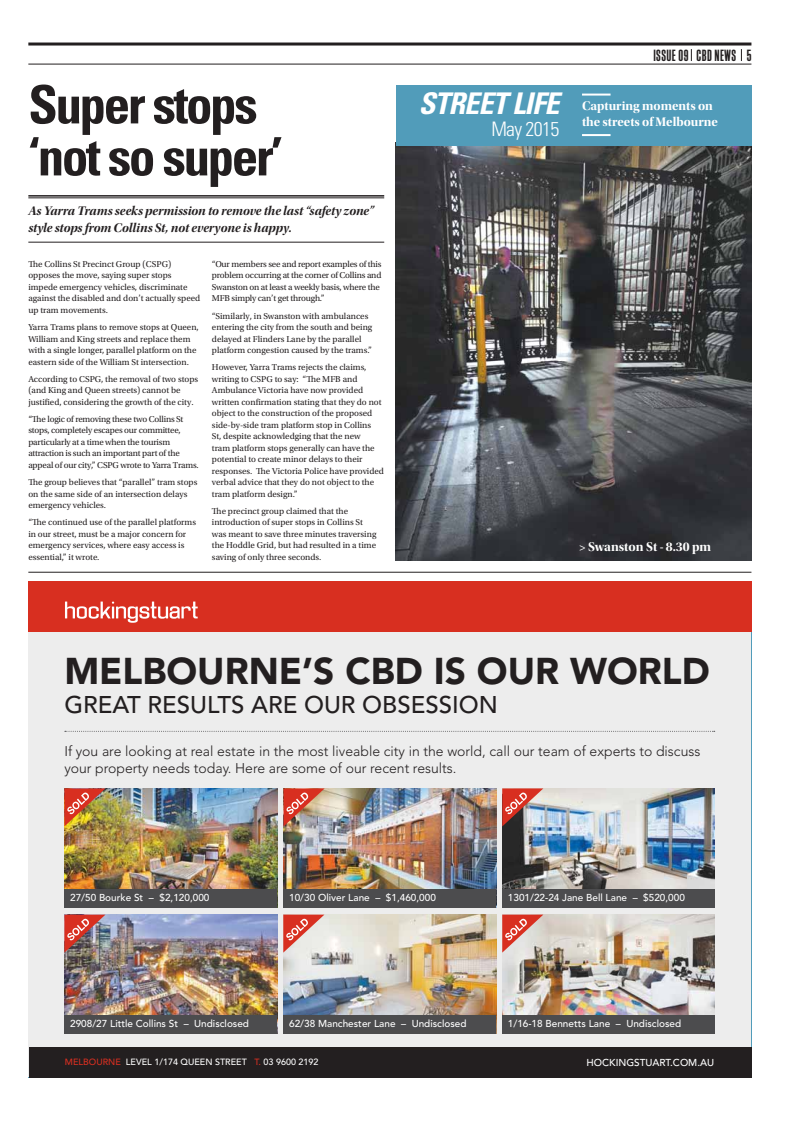
<style>
.page{position:relative;width:794px;height:1134px;background:#fff}
.page>*{position:absolute;margin:0;border:0;box-sizing:border-box;transform-origin:0 0}
.t1{font:700 condensed 53px/52px "Univers LT Std";letter-spacing:-.045em;color:#231f20}
.t2{font:900 37px "Avenir LT Std";color:#231f20}
.t3{font:italic 700 condensed 29.9px "Univers LT Std";letter-spacing:-.03em;color:#fff}
.t4{font:500 24px "Avenir LT Std";color:#231f20}
.t5{font:300 condensed 20px "Univers LT Std";letter-spacing:-.03em;color:#fff}
.t6{font:17px "Block Gothic Demi Extra Cond";letter-spacing:.025em;color:#231f20}
.t7{font:300 14px/16.8px "Avenir LT Std";color:#231f20}
.t8{font:13.3px "Utopia Std Bold Disp";color:#fff}
.t9{font:13px/17px "Utopia Std Bold Disp It";color:#231f20}
.t10{font:13px/16px "Utopia Std Bold Disp";color:#fff}
.t11{font:500 10px "Avenir LT Std";color:#fff}
.t12{font:9px/11.5px "Utopia Std";color:#231f20}
.t13{font:9px/11.5px "Utopia Std";letter-spacing:-.02em;color:#231f20}
.t14{font:500 9px "Avenir LT Std";color:#fff}
.s1{color:#d82f20}
</style>
<div class="page">
<hr style="left:28px;top:43px;width:723px;height:3px;background:#231f20">
<hr style="left:28px;top:64px;width:723px;height:1px;background:#231f20">
<svg style="left:691px;top:49px;width:1px;height:12px"></svg>
<svg style="left:741px;top:49px;width:1px;height:12px"></svg>
<div style="left:29px;top:582px;width:722px;height:495px;background:#ededed"></div>
<div style="left:28px;top:581px;width:723px;height:50px;background:#d82f20"></div>
<svg style="left:65px;top:601px;width:133px;height:22px"></svg>
<svg style="left:65px;top:731px;width:649px;height:1px"></svg>
<img style="left:64px;top:788px;width:213px;height:119px">
<img style="left:283px;top:915px;width:213px;height:100px">
<img style="left:283px;top:788px;width:213px;height:101px">
<img style="left:65px;top:915px;width:212px;height:100px">
<img style="left:502px;top:915px;width:213px;height:100px">
<img style="left:502px;top:788px;width:213px;height:101px">
<img style="left:64px;top:788px;width:41px;height:38px">
<img style="left:64px;top:915px;width:41px;height:38px">
<svg style="left:283px;top:788px;width:42px;height:38px;background:#c8796a"></svg>
<svg style="left:283px;top:915px;width:41px;height:38px"></svg>
<svg style="left:502px;top:788px;width:41px;height:38px;background:#bd7672"></svg>
<div style="left:65px;top:889px;width:212px;height:18px;background:#4c4c4e"></div>
<div style="left:65px;top:1015px;width:212px;height:19px;background:#4c4c4e"></div>
<div style="left:283px;top:889px;width:213px;height:18px;background:#4c4c4e"></div>
<div style="left:283px;top:1015px;width:213px;height:19px;background:#4c4c4e"></div>
<div style="left:502px;top:889px;width:213px;height:18px;background:#4c4c4e"></div>
<div style="left:502px;top:1015px;width:213px;height:19px;background:#4c4c4e"></div>
<div style="left:29px;top:1047px;width:722px;height:30px;background:#231f20"></div>
<svg style="left:502px;top:915px;width:41px;height:38px"></svg>
<img style="left:395px;top:145px;width:356px;height:416px">
<hr style="left:28px;top:195px;width:356px;height:2px;background:#231f20">
<hr style="left:28px;top:198px;width:356px;height:1px;background:#231f20">
<hr style="left:28px;top:242px;width:356px;height:1px;background:#231f20">
<hr style="left:28px;top:572px;width:723px;height:1px;background:#231f20">
<div style="left:395px;top:85px;width:356px;height:60px;background:#519cba"></div>
<hr style="left:582px;top:94px;width:28px;height:2px;background:#fff">
<hr style="left:582px;top:134px;width:28px;height:2px;background:#fff">
<h1 class="t1" style="left:28px;top:82px;width:256px">Super stops ‘not so super’</h1>
<h3 class="t9" style="left:28px;top:203px;width:347px">As Yarra Trams seeks permission to remove the last “safety zone” style stops from Collins St, not everyone is happy.</h3>
<p class="t12" style="left:28px;top:259px;width:173px">The Collins St Precinct Group (CSPG) opposes the move, saying super stops impede emergency vehicles, discriminate against the disabled and don’t actually speed up tram movements.</p>
<p class="t12" style="left:28px;top:322px;width:172px">Yarra Trams plans to remove stops at Queen, William and King streets and replace them with a single longer, parallel platform on the eastern side of the William St intersection.</p>
<p class="t12" style="left:28px;top:374px;width:171px">According to CSPG, the removal of two stops (and King and Queen streets) cannot be justified, considering the growth of the city.</p>
<p class="t13" style="left:28px;top:414px;width:172px">“The logic of removing these two Collins St stops, completely escapes our committee, particularly at a time when the tourism attraction is such an important part of the appeal of our city,” CSPG wrote to Yarra Trams.</p>
<p class="t12" style="left:28px;top:477px;width:171px">The group believes that “parallel” tram stops on the same side of an intersection delays emergency vehicles.</p>
<p class="t12" style="left:28px;top:517px;width:169px">“The continued use of the parallel platforms in our street, must be a major concern for emergency services, where easy access is essential,” it wrote.</p>
<p class="t13" style="left:212px;top:259px;width:171px">“Our members see and report examples of this problem occurring at the corner of Collins and Swanston on at least a weekly basis, where the MFB simply can’t get through.”</p>
<p class="t12" style="left:212px;top:311px;width:162px">“Similarly, in Swanston with ambulances entering the city from the south and being delayed at Flinders Lane by the parallel platform congestion caused by the trams.”</p>
<p class="t12" style="left:212px;top:362px;width:174px">However, Yarra Trams rejects the claims, writing to CSPG to say: “The MFB and Ambulance Victoria have now provided written confirmation stating that they do not object to the construction of the proposed side-by-side tram platform stop in Collins<br>St, despite acknowledging that the new<br>tram platform stops generally can have the potential to create minor delays to their responses. The Victoria Police have provided verbal advice that they do not object to the tram platform design.”</p>
<p class="t12" style="left:212px;top:506px;width:166px">The precinct group claimed that the introduction of super stops in Collins St was meant to save three minutes traversing the Hoddle Grid, but had resulted in a time saving of only three seconds.</p>
<h3 class="t3" style="left:419px;top:89px;width:142px">STREET LIFE</h3>
<h3 class="t5" style="left:491px;top:119px;width:69px">May 2015</h3>
<h3 class="t6" style="left:653px;top:49px;width:100px">ISSUE 09 CBD NEWS 5</h3>
<h3 class="t10" style="left:582px;top:98px;width:137px">Capturing moments on the streets of Melbourne</h3>
<h3 class="t8" style="left:579px;top:540px;width:133px">&gt; Swanston St - 8.30 pm</h3>
<h2 class="t2" style="left:64px;top:649px;width:647px">MELBOURNE’S CBD IS OUR WORLD</h2>
<h3 class="t4" style="left:64px;top:690px;width:435px">GREAT RESULTS ARE OUR OBSESSION</h3>
<h3 class="t7" style="left:64px;top:743px;width:637px">If you are looking at real estate in the most liveable city in the world, call our team of experts to discuss your property needs today. Here are some of our recent results.</h3>
<p class="t11" style="left:70px;top:891px;width:141px">27/50 Bourke St – $2,120,000</p>
<p class="t11" style="left:289px;top:891px;width:148px">10/30 Oliver Lane – $1,460,000</p>
<p class="t11" style="left:508px;top:891px;width:178px">1301/22-24 Jane Bell Lane – $520,000</p>
<p class="t11" style="left:70px;top:1018px;width:180px">2908/27 Little Collins St – Undisclosed</p>
<p class="t11" style="left:289px;top:1018px;width:179px">62/38 Manchester Lane – Undisclosed</p>
<p class="t11" style="left:508px;top:1018px;width:175px">1/16-18 Bennetts Lane – Undisclosed</p>
<p class="t14" style="left:65px;top:1056px;width:255px"><span class="s1">MELBOURNE</span> LEVEL 1/174 QUEEN STREET <span class="s1">T.</span> 03 9600 2192</p>
<p class="t11" style="left:586px;top:1056px;width:129px">HOCKINGSTUART.COM.AU</p>
</div>
